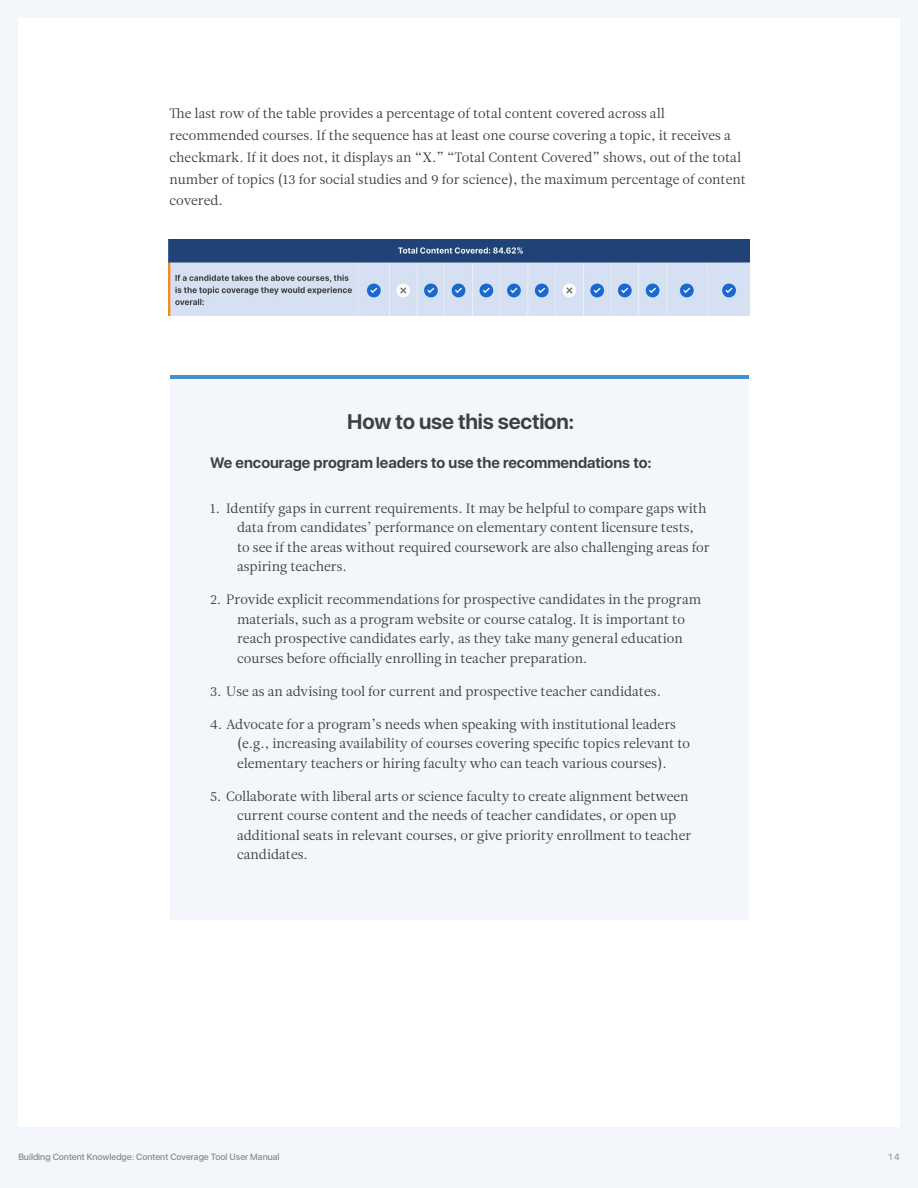
<style>
.page{position:relative;width:918px;height:1188px;background:#f3f6fb}
.page>*{position:absolute;margin:0;border:0;box-sizing:border-box;transform-origin:0 0}
.t1{font:700 21px "SFUI Display";letter-spacing:-.01em;color:#404040}
.body_bullets{font:700 15px "SFUI Display";color:#404040}
.body{font:13.5px/19.5px "Leitura News Roman 1";color:#404040}
.t2{font:500 9px "SFUI Display";color:#8b8787}
.t3{font:500 9px "SFUI Display";color:#9e9a9a}
</style>
<div class="page">
<div style="left:18px;top:18px;width:882px;height:1108px;background:#fff"></div>
<div style="left:170px;top:379px;width:578px;height:540px;background:#f3f6fb"></div>
<hr style="left:170px;top:376px;width:578px;height:3px;background:#4390cd">
<img style="left:168px;top:240px;width:582px;height:76px">
<p class="body" style="left:170px;top:103px;width:578px;line-height:21.8px">The last row of the table provides a percentage of total content covered across all recommended courses. If the sequence has at least one course covering a topic, it receives a checkmark. If it does not, it displays an “X.” “Total Content Covered” shows, out of the total number of topics (13 for social studies and 9 for science), the maximum percentage of content covered.</p>
<h3 class="t1" style="left:347px;top:409px;width:229px">How to use this section:</h3>
<p class="body_bullets" style="left:210px;top:454px;width:443px">We encourage program leaders to use the recommendations to:</p>
<p class="body" style="left:237px;top:499px;width:474px;text-indent:-27px">1. Identify gaps in current requirements. It may be helpful to compare gaps with data from candidates’ performance on elementary content licensure tests, to see if the areas without required coursework are also challenging areas for aspiring teachers.</p>
<p class="body" style="left:237px;top:590px;width:466px;text-indent:-27px">2. Provide explicit recommendations for prospective candidates in the program materials, such as a program website or course catalog. It is important to reach prospective candidates early, as they take many general education courses before officially enrolling in teacher preparation.</p>
<p class="body" style="left:210px;top:682px;width:452px">3. Use as an advising tool for current and prospective teacher candidates.</p>
<p class="body" style="left:237px;top:715px;width:455px;text-indent:-27px">4. Advocate for a program’s needs when speaking with institutional leaders (e.g., increasing availability of courses covering specific topics relevant to elementary teachers or hiring faculty who can teach various courses).</p>
<p class="body" style="left:237px;top:787px;width:456px;text-indent:-27px">5. Collaborate with liberal arts or science faculty to create alignment between current course content and the needs of teacher candidates, or open up additional seats in relevant courses, or give priority enrollment to teacher candidates.</p>
<p class="t2" style="left:18px;top:1150px;width:263px">Building Content Knowledge: Content Coverage Tool User Manual</p>
<p class="t3" style="left:889px;top:1150px;width:13px">14</p>
</div>
